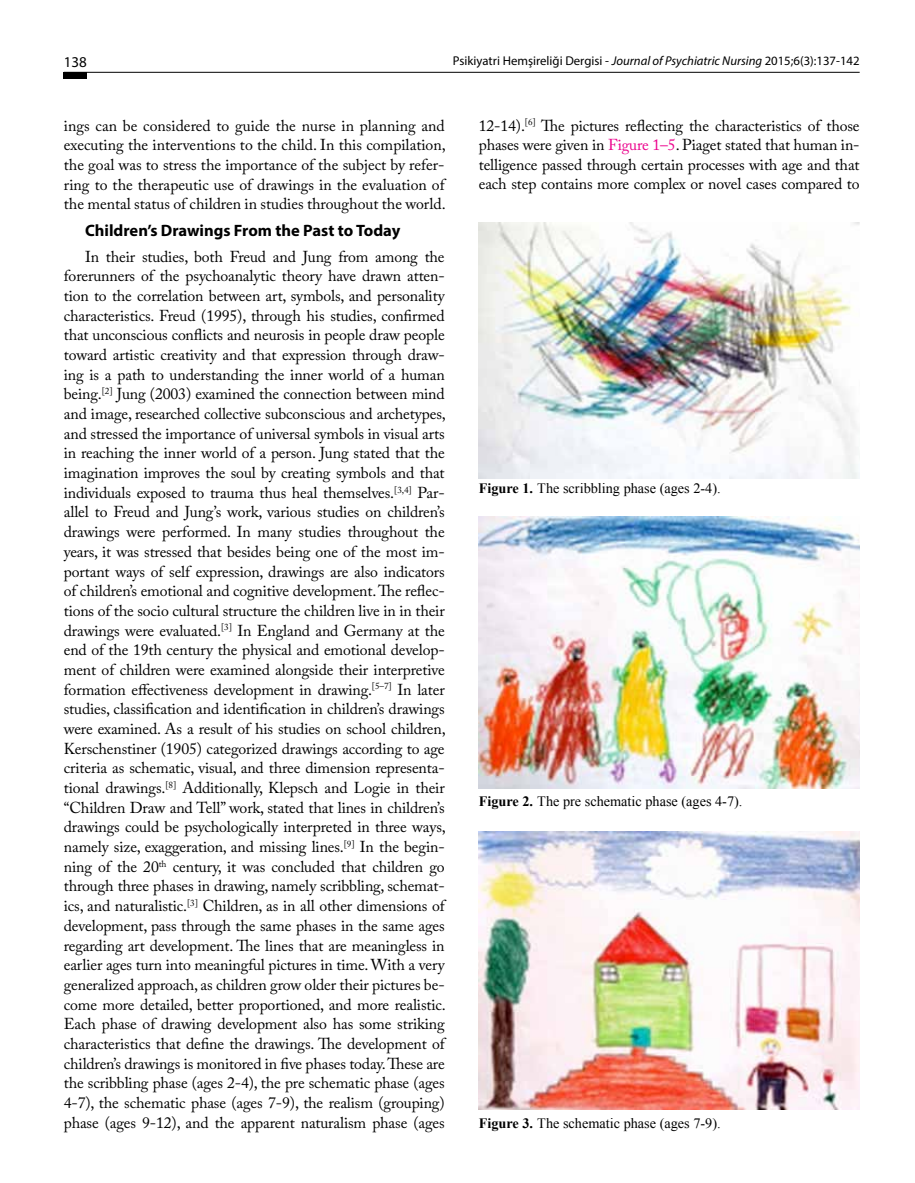
<style>
.page{position:relative;width:915px;height:1183px;background:#fff}
.page>*{position:absolute;margin:0;border:0;box-sizing:border-box;transform-origin:0 0}
.t1{font:700 16.5px "Myriad Pro";color:#000}
.t2{font:15.75px/19.6px "Adobe Caslon Pro";letter-spacing:-.01em;color:#000;text-align:justify}
.t3{font:15px "Myriad Pro";color:#000}
.t4{font:14.25px "Times New Roman";color:#000}
.t5{font:12.75px "Myriad Pro";color:#000}
.s1{font-style:italic}
.s2{color:#ec008c}
.s3{font-weight:700}
</style>
<div class="page">
<hr style="left:64px;top:72px;width:795px;height:1px;background:#000">
<div style="left:64px;top:72px;width:23px;height:7px;background:#000"></div>
<img style="left:478px;top:222px;width:381px;height:256px">
<img style="left:478px;top:516px;width:381px;height:272px">
<img style="left:478px;top:831px;width:381px;height:278px">
<p class="t3" style="left:64px;top:52px;width:25px">138</p>
<p class="t5" style="left:452px;top:53px;width:408px">Psikiyatri Hemşireliği Dergisi - <span class="s1">Journal of Psychiatric Nursing</span> 2015;6(3):137-142</p>
<p class="t2" style="left:64px;top:115px;width:383px">ings can be considered to guide the nurse in planning and executing the interventions to the child. In this compilation, the goal was to stress the importance of the subject by refer&shy;ring to the therapeutic use of drawings in the evaluation of the mental status of children in studies throughout the world.</p>
<p class="t1" style="left:85px;top:219px;width:316px">Children’s Drawings From the Past to Today</p>
<p class="t2" style="left:64px;top:246px;width:383px;text-indent:21px">In their studies, both Freud and Jung from among the forerunners of the psychoanalytic theory have drawn atten&shy;tion to the correlation between art, symbols, and personality characteristics. Freud (1995), through his studies, confirmed that unconscious conflicts and neurosis in people draw people toward artistic creativity and that expression through draw&shy;ing is a path to understanding the inner world of a human being.<sup>[2]</sup> Jung (2003) examined the connection between mind and image, researched collective subconscious and archetypes, and stressed the importance of universal symbols in visual arts in reaching the inner world of a person. Jung stated that the imagination improves the soul by creating symbols and that individuals exposed to trauma thus heal themselves.<sup>[3,4]</sup> Par&shy;allel to Freud and Jung’s work, various studies on children’s drawings were performed. In many studies throughout the years, it was stressed that besides being one of the most im&shy;portant ways of self expression, drawings are also indicators of children’s emotional and cognitive development. The reflec&shy;tions of the socio cultural structure the children live in in their drawings were evaluated.<sup>[3]</sup> In England and Germany at the end of the 19th century the physical and emotional develop&shy;ment of children were examined alongside their interpretive formation effectiveness development in drawing.<sup>[5–7]</sup> In later studies, classification and identification in children’s drawings were examined. As a result of his studies on school children, Kerschenstiner (1905) categorized drawings according to age criteria as schematic, visual, and three dimension representa&shy;tional drawings.<sup>[8]</sup> Additionally, Klepsch and Logie in their “Children Draw and Tell” work, stated that lines in children’s drawings could be psychologically interpreted in three ways, namely size, exaggeration, and missing lines.<sup>[9]</sup> In the begin&shy;ning of the 20<sup>th</sup> century, it was concluded that children go through three phases in drawing, namely scribbling, schemat&shy;ics, and naturalistic.<sup>[3]</sup> Children, as in all other dimensions of development, pass through the same phases in the same ages regarding art development. The lines that are meaningless in earlier ages turn into meaningful pictures in time. With a very generalized approach, as children grow older their pictures be&shy;come more detailed, better proportioned, and more realistic.<br>Each phase of drawing development also has some striking characteristics that define the drawings. The development of children’s drawings is monitored in five phases today. These are the scribbling phase (ages 2-4), the pre schematic phase (ages 4-7), the schematic phase (ages 7-9), the realism (grouping) phase (ages 9-12), and the apparent naturalism phase (ages</p>
<p class="t2" style="left:478px;top:115px;width:382px">12-14).<sup>[6]</sup> The pictures reflecting the characteristics of those phases were given in <span class="s2">Figure 1–5</span>. Piaget stated that human in&shy;telligence passed through certain processes with age and that each step contains more complex or novel cases compared to</p>
<p class="t4" style="left:478px;top:478px;width:243px"><span class="s3">Figure 1.</span> The scribbling phase (ages 2-4).</p>
<p class="t4" style="left:478px;top:792px;width:265px"><span class="s3">Figure 2.</span> The pre schematic phase (ages 4-7).</p>
<p class="t4" style="left:478px;top:1112px;width:243px"><span class="s3">Figure 3.</span> The schematic phase (ages 7-9).</p>
</div>
